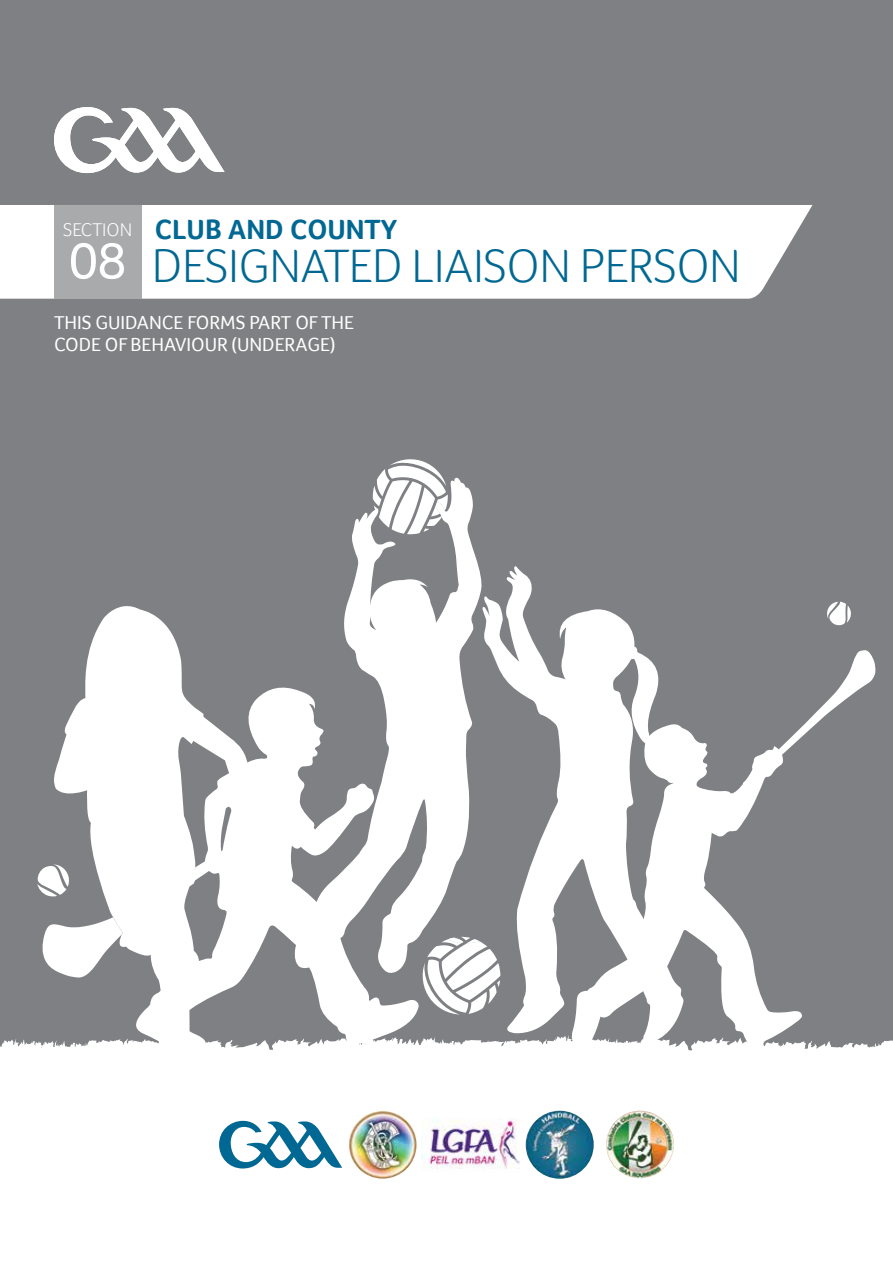
<style>
.page{position:relative;width:893px;height:1263px;background:#7e8083}
.page>*{position:absolute;margin:0;border:0;box-sizing:border-box;transform-origin:0 0}
.t1{font:52.95px "Foco";color:#fff}
.t2{font:300 48px "Foco";letter-spacing:-.01em;color:#006892}
.t3{font:700 28.5px "Foco";color:#006892}
.t4{font:19.5px/22.5px "Foco";color:#fff}
.t5{font:300 18.9px "Foco";color:#fff}
</style>
<div class="page">
<div style="left:0;top:205px;width:812px;height:94px;background:#fff"></div>
<div style="left:54px;top:205px;width:88px;height:94px;background:#a8aaac"></div>
<svg style="left:54px;top:107px;width:171px;height:66px"></svg>
<div style="left:0;top:1181px;width:893px;height:82px;background:#fff"></div>
<div style="left:0;top:1037px;width:893px;height:144px;background:#fff"></div>
<svg style="left:219px;top:1121px;width:123px;height:47px;background:#8dbbce"></svg>
<img style="left:349px;top:1110px;width:68px;height:69px;border-radius:34px">
<img style="left:606px;top:1110px;width:68px;height:68px;border-radius:34px">
<img style="left:526px;top:1110px;width:68px;height:69px;border-radius:34px">
<img style="left:422px;top:1119px;width:98px;height:53px">
<svg style="left:422px;top:974px;width:60px;height:40px"></svg>
<svg style="left:482px;top:566px;width:177px;height:478px"></svg>
<svg style="left:272px;top:687px;width:147px;height:365px;fill:#fff"></svg>
<svg style="left:827px;top:602px;width:24px;height:24px"></svg>
<svg style="left:571px;top:724px;width:231px;height:325px;fill:#fff"></svg>
<svg style="left:742px;top:650px;width:134px;height:139px"></svg>
<svg style="left:53px;top:606px;width:219px;height:448px;fill:#fff"></svg>
<svg style="left:37px;top:814px;width:254px;height:163px"></svg>
<svg style="left:294px;top:478px;width:188px;height:496px"></svg>
<svg style="left:373px;top:459px;width:75px;height:75px"></svg>
<p class="t5" style="left:63px;top:217px;width:71px">SECTION</p>
<h1 class="t1" style="left:69px;top:230px;width:59px">08</h1>
<h3 class="t3" style="left:155px;top:212px;width:244px">CLUB AND COUNTY</h3>
<h2 class="t2" style="left:152px;top:234px;width:591px">DESIGNATED LIAISON PERSON</h2>
<p class="t4" style="left:54px;top:311px;width:302px">THIS GUIDANCE FORMS PART OF THE<br>CODE OF BEHAVIOUR (UNDERAGE)</p>
</div>
